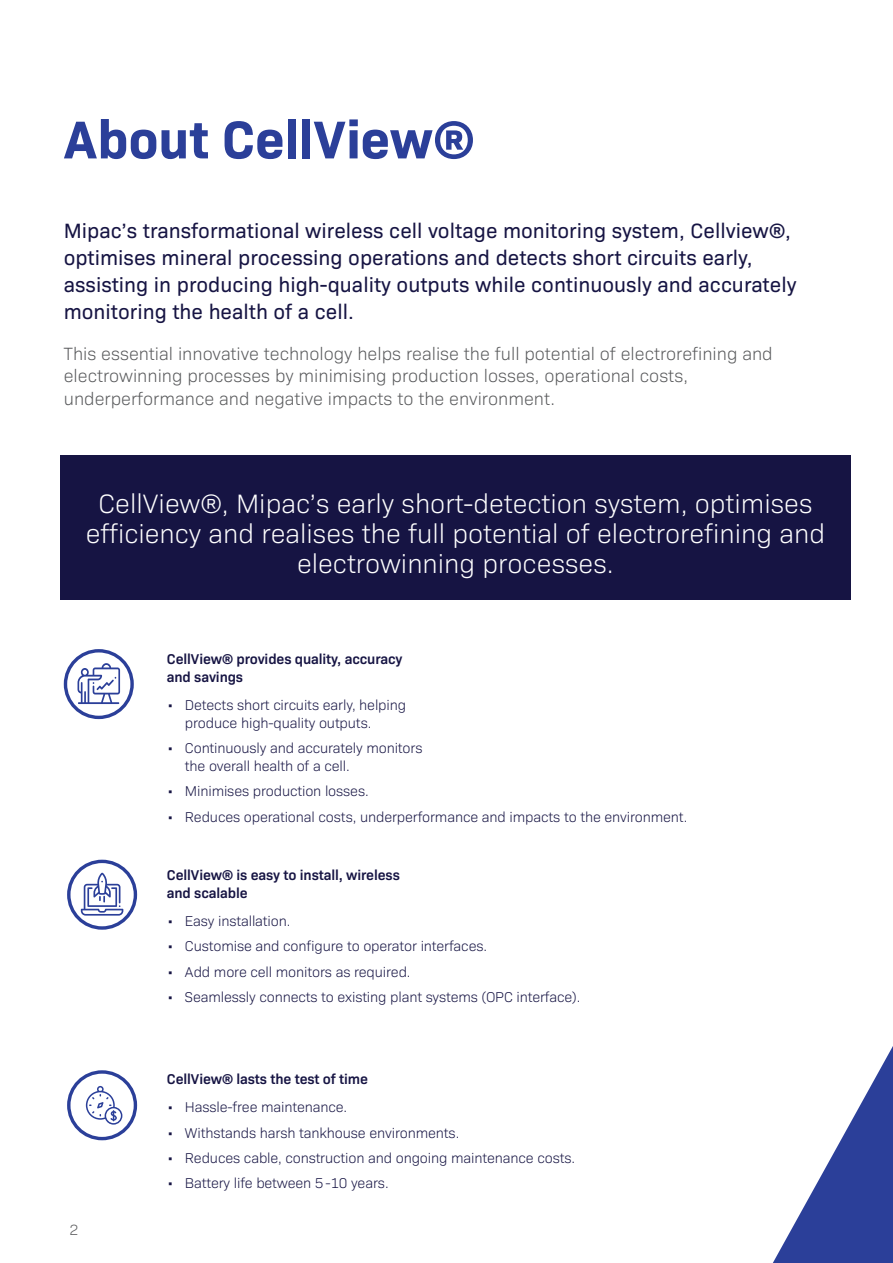
<style>
.page{position:relative;width:893px;height:1263px;background:#fff}
.page>*{position:absolute;margin:0;border:0;box-sizing:border-box;transform-origin:0 0}
.t1{font:700 54px "Bio Sans";letter-spacing:-.005em;color:#2b3f99}
.t2{font:300 27px/30px "Bio Sans";color:#fff;text-align:center}
.t3{font:21px/27px "Bio Sans";color:#161443}
.t4{font:300 18px/22.5px "Bio Sans";color:#58595b}
.t5{font:300 15px "Bio Sans";color:#58595b}
.t6{font:300 14.4px/18px "Bio Sans";letter-spacing:-.01em;color:#161443}
.t7{font:600 14.4px/18px "Bio Sans";letter-spacing:-.01em;color:#161443}
</style>
<div class="page">
<div style="left:60px;top:455px;width:790px;height:145px;background:#161443"></div>
<hr style="left:892px;top:0;width:1px;height:1263px;background:#161443">
<svg style="left:773px;top:916px;width:120px;height:347px"></svg>
<svg style="left:81px;top:873px;width:42px;height:43px"></svg>
<div style="left:67px;top:860px;width:70px;height:70px;border:3px solid #2b3f99;border-radius:50%"></div>
<svg style="left:78px;top:663px;width:42px;height:41px"></svg>
<div style="left:64px;top:649px;width:70px;height:70px;border:3px solid #2b3f99;border-radius:50%"></div>
<div style="left:67px;top:1070px;width:70px;height:70px;border:3px solid #2b3f99;border-radius:50%"></div>
<svg style="left:86px;top:1086px;width:36px;height:39px"></svg>
<h1 class="t1" style="left:64px;top:98px;width:412px">About CellView®</h1>
<p class="t3" style="left:64px;top:216px;width:734px">Mipac’s transformational wireless cell voltage monitoring system, Cellview®, optimises mineral processing operations and detects short circuits early, assisting in producing high-quality outputs while continuously and accurately monitoring the health of a cell.</p>
<p class="t4" style="left:64px;top:341px;width:710px">This essential innovative technology helps realise the full potential of electrorefining and electrowinning processes by minimising production losses, operational costs, underperformance and negative impacts to the environment.</p>
<h2 class="t2" style="left:86px;top:486px;width:741px">CellView®, Mipac’s early short-detection system, optimises efficiency and realises the full potential of electrorefining and electrowinning processes.</h2>
<p class="t7" style="left:167px;top:649px;width:237px">CellView® provides quality, accuracy and savings</p>
<p class="t6" style="left:185px;top:695px;width:223px;text-indent:-18px">• Detects short circuits early, helping produce high-quality outputs.</p>
<p class="t6" style="left:185px;top:738px;width:239px;text-indent:-18px">• Continuously and accurately monitors the overall health of a cell.</p>
<p class="t6" style="left:167px;top:781px;width:203px">• Minimises production losses.</p>
<p class="t6" style="left:167px;top:806px;width:522px">• Reduces operational costs, underperformance and impacts to the environment.</p>
<p class="t7" style="left:167px;top:865px;width:234px">CellView® is easy to install, wireless and scalable</p>
<p class="t6" style="left:167px;top:911px;width:125px">• Easy installation.</p>
<p class="t6" style="left:167px;top:936px;width:322px">• Customise and configure to operator interfaces.</p>
<p class="t6" style="left:167px;top:961px;width:245px">• Add more cell monitors as required.</p>
<p class="t6" style="left:167px;top:987px;width:415px">• Seamlessly connects to existing plant systems (OPC interface).</p>
<p class="t5" style="left:69px;top:1219px;width:11px">2</p>
<p class="t7" style="left:167px;top:1069px;width:203px">CellView® lasts the test of time</p>
<p class="t6" style="left:167px;top:1097px;width:182px">• Hassle-free maintenance.</p>
<p class="t6" style="left:167px;top:1122px;width:294px">• Withstands harsh tankhouse environments.</p>
<p class="t6" style="left:167px;top:1148px;width:410px">• Reduces cable, construction and ongoing maintenance costs.</p>
<p class="t6" style="left:167px;top:1173px;width:223px">• Battery life between 5-10 years.</p>
</div>
